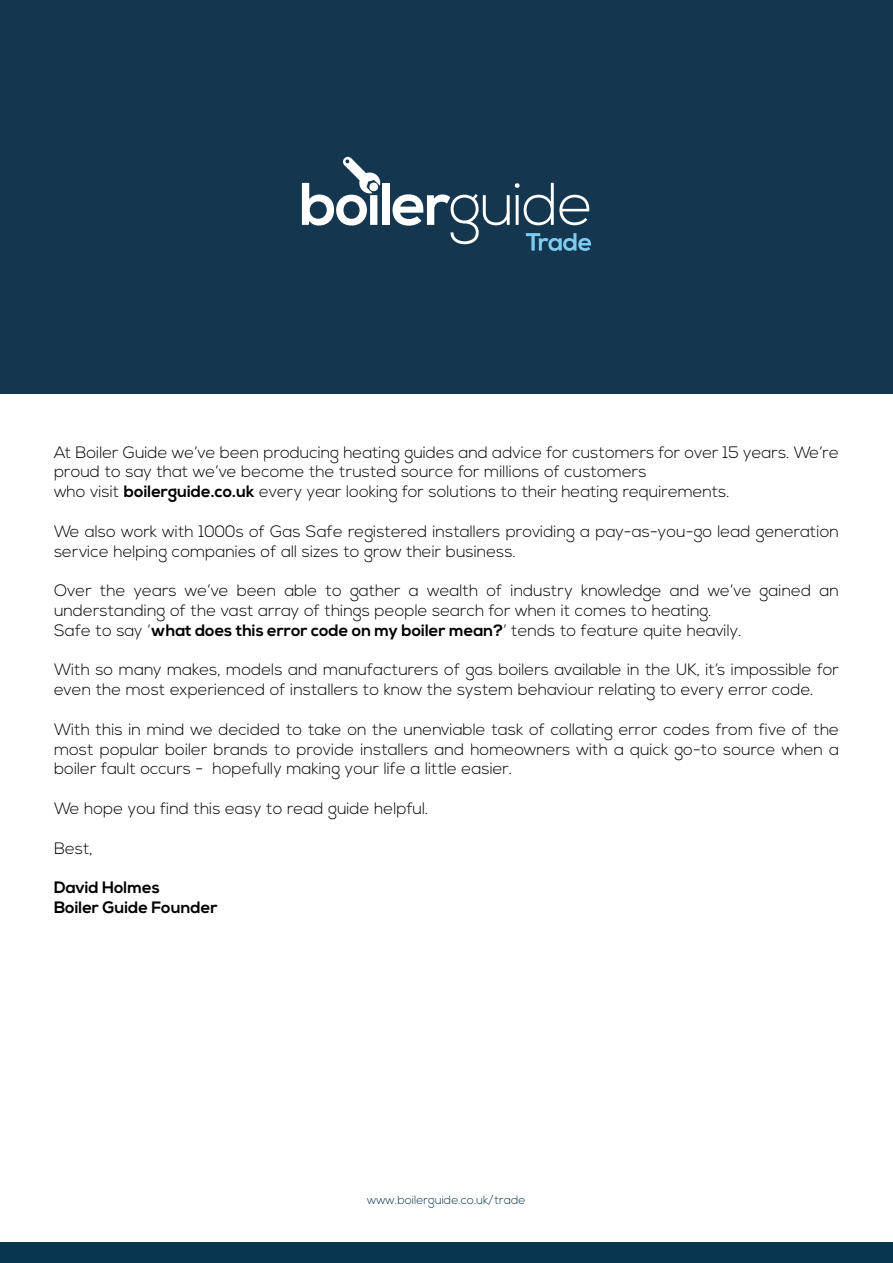
<style>
.page{position:relative;width:893px;height:1263px;background:#fff}
.page>*{position:absolute;margin:0;border:0;box-sizing:border-box;transform-origin:0 0}
.t1{font:300 16.5px/19.8px "Nexa";color:#000}
.t2{font:700 16.5px/19.8px "Nexa";color:#000}
.t3{font:300 12px "Nexa";color:#083651}
.s1{font-weight:700}
</style>
<div class="page">
<div style="left:0;top:0;width:893px;height:393px;background:#14374f"></div>
<div style="left:382px;top:183px;width:7px;height:42px;background:#fff"></div>
<svg style="left:302px;top:157px;width:78px;height:69px"></svg>
<svg style="left:393px;top:182px;width:198px;height:69px"></svg>
<div style="left:0;top:1242px;width:893px;height:21px;background:#083651"></div>
<p class="t1" style="left:54px;top:443px;width:786px">At Boiler Guide we’ve been producing heating guides and advice for customers for over 15 years. We’re proud to say that we’ve become the trusted source for millions of customers<br>who visit <span class="s1">boilerguide.co.uk</span> every year looking for solutions to their heating requirements.</p>
<p class="t1" style="left:54px;top:522px;width:786px">We also work with 1000s of Gas Safe registered installers providing a pay-as-you-go lead generation service helping companies of all sizes to grow their business.</p>
<p class="t1" style="left:54px;top:581px;width:786px">Over the years we’ve been able to gather a wealth of industry knowledge and we’ve gained an understanding of the vast array of things people search for when it comes to heating.<br>Safe to say ‘<span class="s1">what does this error code on my boiler mean?</span>’ tends to feature quite heavily.</p>
<p class="t1" style="left:54px;top:661px;width:786px">With so many makes, models and manufacturers of gas boilers available in the UK, it’s impossible for even the most experienced of installers to know the system behaviour relating to every error code.</p>
<p class="t1" style="left:54px;top:720px;width:787px;text-align:justify">With this in mind we decided to take on the unenviable task of collating error codes from five of the most popular boiler brands to provide installers and homeowners with a quick go-to source when a boiler fault occurs - hopefully making your life a little easier.</p>
<p class="t1" style="left:54px;top:799px;width:376px">We hope you find this easy to read guide helpful.</p>
<p class="t1" style="left:54px;top:839px;width:40px">Best,</p>
<p class="t2" style="left:54px;top:878px;width:165px">David Holmes<br>Boiler Guide Founder</p>
<p class="t3" style="left:367px;top:1193px;width:160px">www.boilerguide.co.uk/trade</p>
</div>
